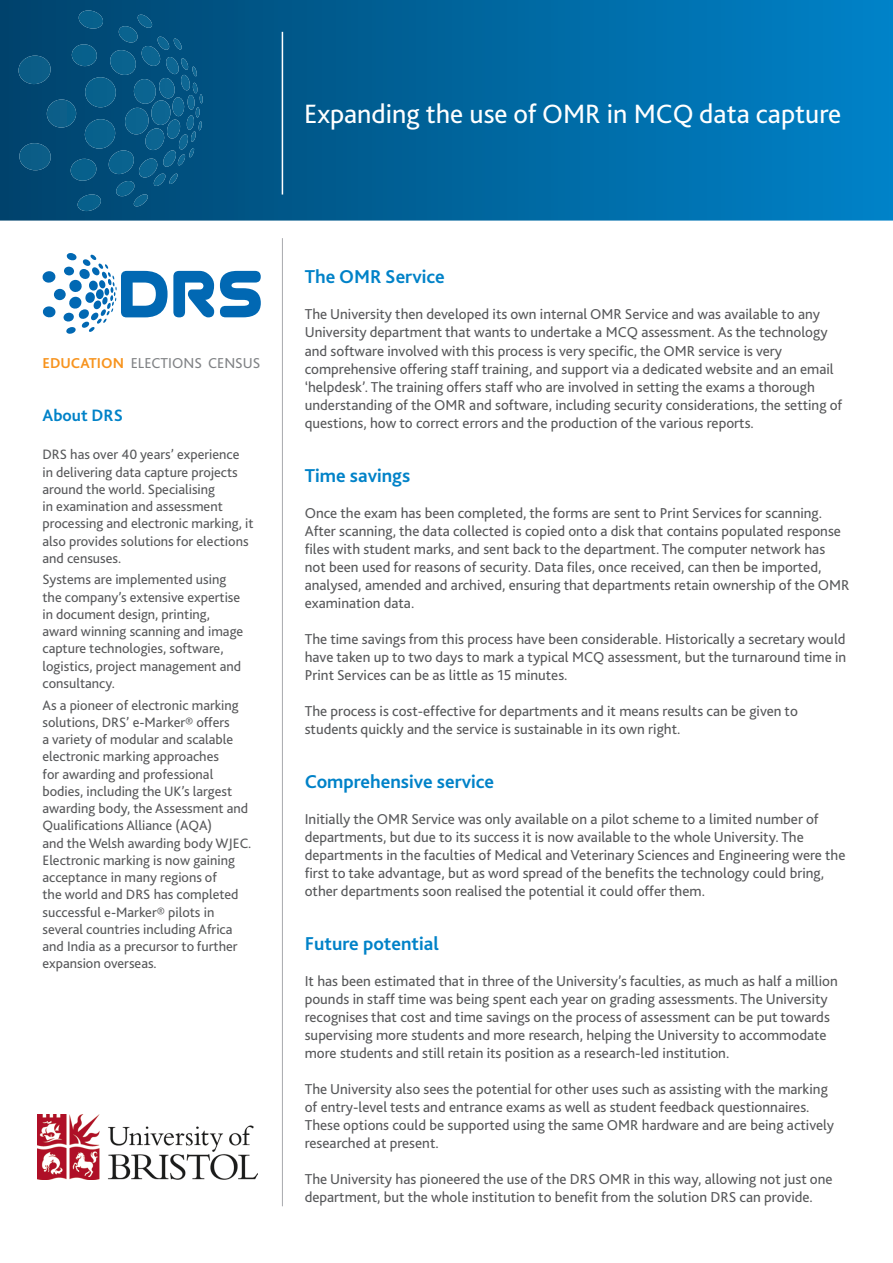
<style>
.page{position:relative;width:893px;height:1263px;background:#fff}
.page>*{position:absolute;margin:0;border:0;box-sizing:border-box;transform-origin:0 0}
.t1{font:27.75px "Bliss 2";color:#fff}
.t2{font:700 19.5px "Bliss 2";color:#0082c8}
.t3{font:700 17.25px "Bliss 2";color:#0082c8}
.t4{font:15px/18px "Bliss 2";color:#57585a}
.t5{font:15px "Bliss 2";color:#808285}
.t6{font:14.25px/17.2px "Bliss 2";color:#57585a}
.s1{font-weight:700;color:#f7931d}
</style>
<div class="page">
<svg style="left:0;top:0;width:893px;height:221px;background:#0068a2"></svg>
<svg style="left:16px;top:10px;width:187px;height:201px;background:#05527e"></svg>
<hr style="left:282px;top:32px;width:1px;height:163px;background:#fff">
<hr style="left:282px;top:238px;width:1px;height:968px;background:#a8a9ad">
<svg style="left:220px;top:271px;width:41px;height:46px"></svg>
<svg style="left:43px;top:253px;width:171px;height:81px"></svg>
<img style="left:38px;top:1115px;width:219px;height:64px">
<p class="t1" style="left:304px;top:97px;width:539px">Expanding the use of OMR in MCQ data capture</p>
<p class="t5" style="left:43px;top:353px;width:219px"><span class="s1">EDUCATION</span> ELECTIONS CENSUS</p>
<p class="t3" style="left:43px;top:404px;width:82px">About DRS</p>
<p class="t6" style="left:43px;top:446px;width:212px">DRS has over 40 years’ experience in delivering data capture projects around the world. Specialising<br>in examination and assessment processing and electronic marking, it also provides solutions for elections and censuses.</p>
<p class="t6" style="left:43px;top:571px;width:202px">Systems are implemented using the company’s extensive expertise in document design, printing, award winning scanning and image capture technologies, software, logistics, project management and consultancy.</p>
<p class="t6" style="left:43px;top:696px;width:210px">As a pioneer of electronic marking solutions, DRS’ e-Marker® offers<br>a variety of modular and scalable electronic marking approaches<br>for awarding and professional bodies, including the UK’s largest awarding body, the Assessment and<br>Qualifications Alliance (AQA)<br>and the Welsh awarding body WJEC.<br>Electronic marking is now gaining acceptance in many regions of<br>the world and DRS has completed successful e-Marker® pilots in several countries including Africa and India as a precursor to further expansion overseas.</p>
<p class="t2" style="left:305px;top:265px;width:142px">The OMR Service</p>
<p class="t4" style="left:305px;top:305px;width:539px">The University then developed its own internal OMR Service and was available to any University department that wants to undertake a MCQ assessment. As the technology and software involved with this process is very specific, the OMR service is very comprehensive offering staff training, and support via a dedicated website and an email ‘helpdesk’. The training offers staff who are involved in setting the exams a thorough understanding of the OMR and software, including security considerations, the setting of questions, how to correct errors and the production of the various reports.</p>
<p class="t2" style="left:305px;top:463px;width:107px">Time savings</p>
<p class="t4" style="left:305px;top:503px;width:546px">Once the exam has been completed, the forms are sent to Print Services for scanning.<br>After scanning, the data collected is copied onto a disk that contains populated response files with student marks, and sent back to the department. The computer network has not been used for reasons of security. Data files, once received, can then be imported, analysed, amended and archived, ensuring that departments retain ownership of the OMR examination data.</p>
<p class="t4" style="left:305px;top:629px;width:543px;text-align:justify">The time savings from this process have been considerable. Historically a secretary would have taken up to two days to mark a typical MCQ assessment, but the turnaround time in Print Services can be as little as 15 minutes.</p>
<p class="t4" style="left:305px;top:701px;width:495px">The process is cost-effective for departments and it means results can be given to students quickly and the service is sustainable in its own right.</p>
<p class="t2" style="left:305px;top:769px;width:191px">Comprehensive service</p>
<p class="t4" style="left:305px;top:809px;width:542px">Initially the OMR Service was only available on a pilot scheme to a limited number of departments, but due to its success it is now available to the whole University. The departments in the faculties of Medical and Veterinary Sciences and Engineering were the first to take advantage, but as word spread of the benefits the technology could bring, other departments soon realised the potential it could offer them.</p>
<p class="t2" style="left:305px;top:931px;width:136px">Future potential</p>
<p class="t4" style="left:305px;top:971px;width:535px">It has been estimated that in three of the University’s faculties, as much as half a million pounds in staff time was being spent each year on grading assessments. The University recognises that cost and time savings on the process of assessment can be put towards supervising more students and more research, helping the University to accommodate more students and still retain its position as a research-led institution.</p>
<p class="t4" style="left:305px;top:1079px;width:531px">The University also sees the potential for other uses such as assisting with the marking of entry-level tests and entrance exams as well as student feedback questionnaires.<br>These options could be supported using the same OMR hardware and are being actively researched at present.</p>
<p class="t4" style="left:305px;top:1169px;width:529px">The University has pioneered the use of the DRS OMR in this way, allowing not just one department, but the whole institution to benefit from the solution DRS can provide.</p>
</div>
